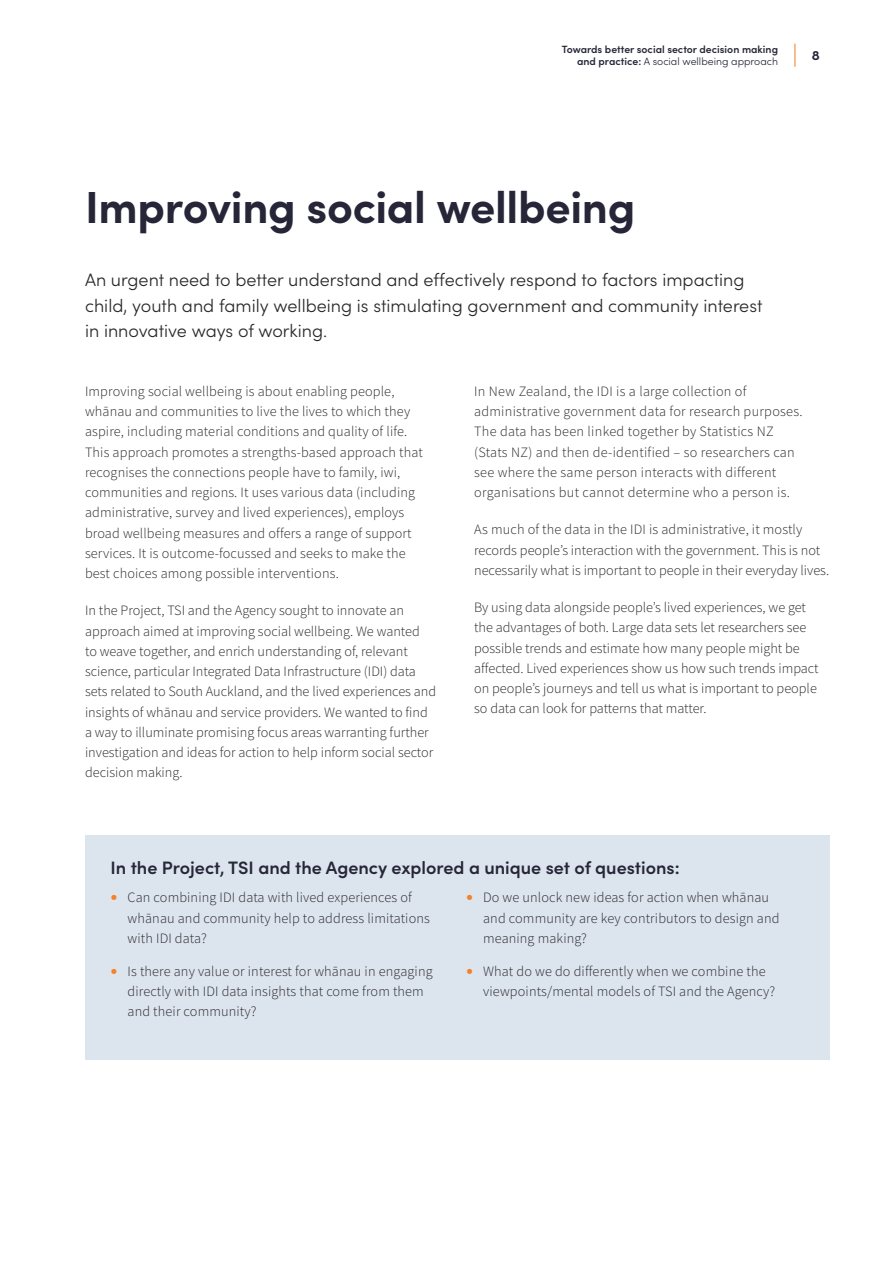
<style>
.page{position:relative;width:893px;height:1263px;background:#fff}
.page>*{position:absolute;margin:0;border:0;box-sizing:border-box;transform-origin:0 0}
.t1{font:700 45px "Sofia Pro";letter-spacing:-.01em;color:#262638}
.Intro_para{font:300 18px/25.5px "Sofia Pro";color:#292829}
.t2{font:600 18px "Sofia Pro";color:#262638}
.Body{font:300 14.25px/20.2px "Source Sans Pro";letter-spacing:.01em;color:#292829}
.t3{font:700 13.5px "Sofia Pro";color:#262638}
.t4{font:600 10.5px/12px "Sofia Pro";color:#262638;text-align:right}
.s1{font-weight:300}
.s2{font-family:"Calibri";font-weight:700;color:#f58129}
</style>
<div class="page">
<div style="left:85px;top:835px;width:744px;height:224px;background:#dce4ee"></div>
<svg style="left:794px;top:44px;width:1px;height:23px"></svg>
<p class="t4" style="left:562px;top:42px;width:218px">Towards better social sector decision making and practice: <span class="s1">A social wellbeing approach</span></p>
<p class="t3" style="left:812px;top:45px;width:10px">8</p>
<h2 class="t1" style="left:85px;top:172px;width:552px">Improving social wellbeing</h2>
<p class="Intro_para" style="left:85px;top:266px;width:679px">An urgent need to better understand and effectively respond to factors impacting child, youth and family wellbeing is stimulating government and community interest in innovative ways of working.</p>
<p class="Body" style="left:85px;top:381px;width:339px">Improving social wellbeing is about enabling people, whānau and communities to live the lives to which they aspire, including material conditions and quality of life.<br>This approach promotes a strengths-based approach that recognises the connections people have to family, iwi, communities and regions. It uses various data (including administrative, survey and lived experiences), employs broad wellbeing measures and offers a range of support services. It is outcome-focussed and seeks to make the best choices among possible interventions.</p>
<p class="Body" style="left:85px;top:601px;width:353px">In the Project, TSI and the Agency sought to innovate an approach aimed at improving social wellbeing. We wanted<br>to weave together, and enrich understanding of, relevant science, particular Integrated Data Infrastructure (IDI) data sets related to South Auckland, and the lived experiences and insights of whānau and service providers. We wanted to find a way to illuminate promising focus areas warranting further investigation and ideas for action to help inform social sector decision making.</p>
<p class="Body" style="left:474px;top:381px;width:330px">In New Zealand, the IDI is a large collection of administrative government data for research purposes.<br>The data has been linked together by Statistics NZ (Stats NZ) and then de-identified – so researchers can see where the same person interacts with different organisations but cannot determine who a person is.</p>
<p class="Body" style="left:474px;top:520px;width:357px">As much of the data in the IDI is administrative, it mostly records people’s interaction with the government. This is not necessarily what is important to people in their everyday lives.</p>
<p class="Body" style="left:474px;top:597px;width:346px">By using data alongside people’s lived experiences, we get the advantages of both. Large data sets let researchers see possible trends and estimate how many people might be affected. Lived experiences show us how such trends impact on people’s journeys and tell us what is important to people so data can look for patterns that matter.</p>
<h4 class="t2" style="left:111px;top:854px;width:571px">In the Project, TSI and the Agency explored a unique set of questions:</h4>
<p class="Body" style="left:128px;top:887px;width:304px;text-indent:-17px"><span class="s2">•</span> Can combining IDI data with lived experiences of whānau and community help to address limitations with IDI data?</p>
<p class="Body" style="left:128px;top:961px;width:307px;text-indent:-17px"><span class="s2">•</span> Is there any value or interest for whānau in engaging directly with IDI data insights that come from them and their community?</p>
<p class="Body" style="left:483px;top:887px;width:298px;text-indent:-17px"><span class="s2">•</span> Do we unlock new ideas for action when whānau and community are key contributors to design and meaning making?</p>
<p class="Body" style="left:483px;top:961px;width:294px;text-indent:-17px"><span class="s2">•</span> What do we do differently when we combine the viewpoints/mental models of TSI and the Agency?</p>
</div>
